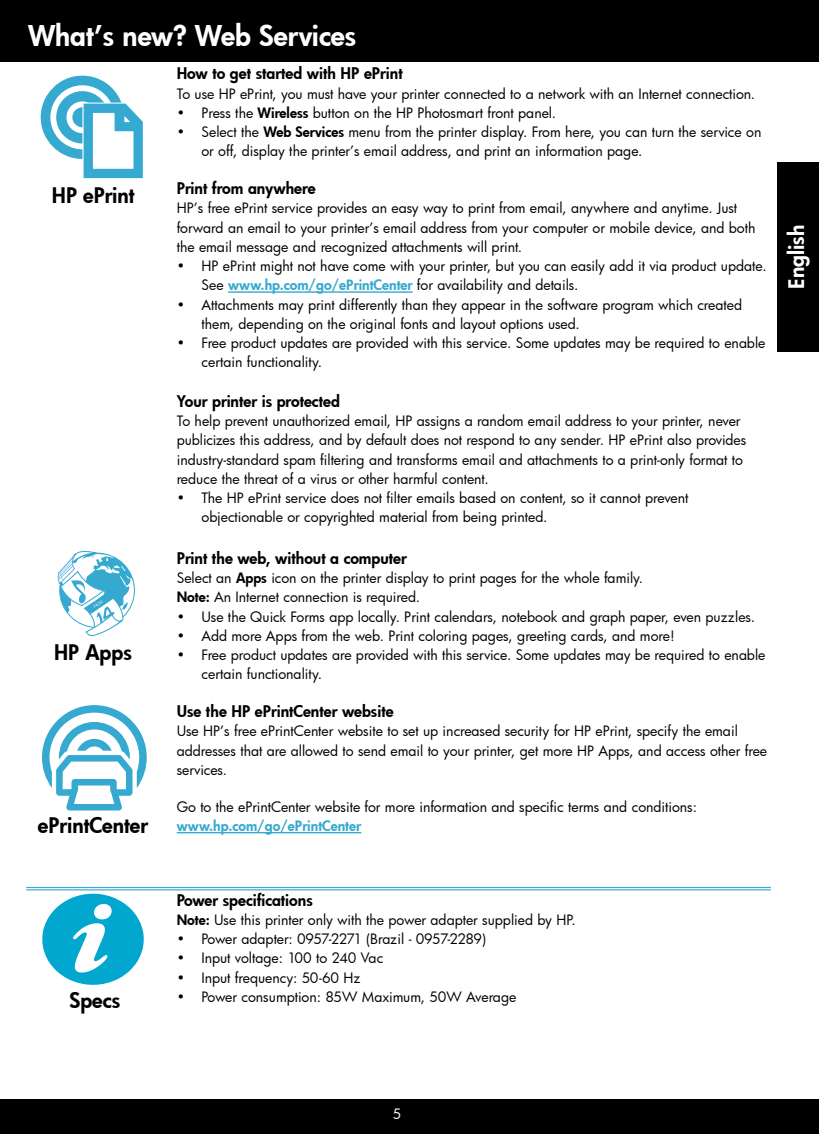
<style>
.page{position:relative;width:819px;height:1134px;background:#fff}
.page>*{position:absolute;margin:0;border:0;box-sizing:border-box;transform-origin:0 0}
.t1{font:28px "Futura Hv";color:#fff}
.t2{font:21px "Futura Hv";color:#000}
.t3{font:21px "Futura Hv";color:#fff}
.t4{font:15.75px "Futura Hv";color:#000}
.t5{font:14px/19.2px "Futura Bk";color:#000}
.t6{font:14px "Futura Bk";letter-spacing:-.025em;color:#000}
.t7{font:14px "Futura Hv";color:#36a9d0}
.t8{font:14px "Futura Bk";color:#fff}
.s1{font-family:"Futura Hv"}
.s2{font-family:"Futura Hv";color:#36a9d0}
</style>
<div class="page">
<div style="left:0;top:0;width:819px;height:62px;background:#000"></div>
<div style="left:0;top:1099px;width:819px;height:35px;background:#000"></div>
<hr style="left:26px;top:887px;width:745px;height:1px;background:#36a9d0">
<hr style="left:26px;top:889px;width:745px;height:1px;background:#36a9d0">
<hr style="left:228px;top:291px;width:185px;height:2px;background:#36a9d0">
<hr style="left:177px;top:832px;width:184px;height:1px;background:#36a9d0">
<svg style="left:42px;top:705px;width:105px;height:106px"></svg>
<svg style="left:42px;top:894px;width:102px;height:91px"></svg>
<svg style="left:41px;top:76px;width:102px;height:102px"></svg>
<div style="left:777px;top:162px;width:42px;height:190px;background:#000"></div>
<svg style="left:57px;top:551px;width:78px;height:85px"></svg>
<h1 class="t1" style="left:28px;top:17px;width:330px">What’s new? Web Services</h1>
<h2 class="t2" style="left:52px;top:181px;width:84px">HP ePrint</h2>
<h2 class="t2" style="left:54px;top:638px;width:79px">HP Apps</h2>
<h2 class="t2" style="left:38px;top:811px;width:112px">ePrintCenter</h2>
<p class="t4" style="left:177px;top:63px;width:228px">How to get started with HP ePrint</p>
<p class="t5" style="left:177px;top:84px;width:580px">To use HP ePrint, you must have your printer connected to a network with an Internet connection.</p>
<p class="t5" style="left:177px;top:103px;width:381px">• Press the <span class="s1">Wireless</span> button on the HP Photosmart front panel.</p>
<p class="t5" style="left:202px;top:122px;width:561px;text-indent:-25px">• Select the <span class="s1">Web Services</span> menu from the printer display. From here, you can turn the service on or off, display the printer’s email address, and print an information page.</p>
<p class="t4" style="left:177px;top:178px;width:140px">Print from anywhere</p>
<p class="t5" style="left:177px;top:198px;width:580px">HP’s free ePrint service provides an easy way to print from email, anywhere and anytime. Just forward an email to your printer’s email address from your computer or mobile device, and both the email message and recognized attachments will print.</p>
<p class="t5" style="left:202px;top:256px;width:567px;text-indent:-25px">• HP ePrint might not have come with your printer, but you can easily add it via product update.<br>See <span class="s2">www.hp.com/go/ePrintCenter</span> for availability and details.</p>
<p class="t5" style="left:202px;top:294px;width:542px;text-indent:-25px">• Attachments may print differently than they appear in the software program which created them, depending on the original fonts and layout options used.</p>
<p class="t5" style="left:202px;top:333px;width:566px;text-indent:-25px">• Free product updates are provided with this service. Some updates may be required to enable certain functionality.</p>
<p class="t4" style="left:177px;top:390px;width:165px">Your printer is protected</p>
<p class="t5" style="left:177px;top:411px;width:571px">To help prevent unauthorized email, HP assigns a random email address to your printer, never publicizes this address, and by default does not respond to any sender. HP ePrint also provides industry-standard spam filtering and transforms email and attachments to a print-only format to reduce the threat of a virus or other harmful content.</p>
<p class="t5" style="left:202px;top:488px;width:488px;text-indent:-25px">• The HP ePrint service does not filter emails based on content, so it cannot prevent objectionable or copyrighted material from being printed.</p>
<p class="t4" style="left:177px;top:547px;width:232px">Print the web, without a computer</p>
<p class="t5" style="left:177px;top:568px;width:468px">Select an <span class="s1">Apps</span> icon on the printer display to print pages for the whole family.<br><span class="s1">Note:</span> An Internet connection is required.</p>
<p class="t5" style="left:177px;top:606px;width:580px">• Use the Quick Forms app locally. Print calendars, notebook and graph paper, even puzzles.</p>
<p class="t5" style="left:177px;top:626px;width:500px">• Add more Apps from the web. Print coloring pages, greeting cards, and more!</p>
<p class="t5" style="left:202px;top:645px;width:566px;text-indent:-25px">• Free product updates are provided with this service. Some updates may be required to enable certain functionality.</p>
<p class="t4" style="left:177px;top:701px;width:218px">Use the HP ePrintCenter website</p>
<p class="t5" style="left:177px;top:721px;width:592px">Use HP’s free ePrintCenter website to set up increased security for HP ePrint, specify the email addresses that are allowed to send email to your printer, get more HP Apps, and access other free services.</p>
<p class="t5" style="left:177px;top:797px;width:522px">Go to the ePrintCenter website for more information and specific terms and conditions:</p>
<p class="t7" style="left:177px;top:816px;width:186px">www.hp.com/go/ePrintCenter</p>
<h2 class="t3" style="left:782px;top:289px;width:65px;rotate:-90deg">English</h2>
<h2 class="t2" style="left:69px;top:986px;width:53px">Specs</h2>
<p class="t4" style="left:177px;top:889px;width:138px">Power specifications</p>
<p class="t5" style="left:177px;top:910px;width:401px"><span class="s1">Note:</span> Use this printer only with the power adapter supplied by HP.</p>
<p class="t6" style="left:177px;top:930px;width:311px">• Power adapter: 0957-2271 (Brazil - 0957-2289)</p>
<p class="t5" style="left:177px;top:948px;width:208px">• Input voltage: 100 to 240 Vac</p>
<p class="t5" style="left:177px;top:968px;width:185px">• Input frequency: 50-60 Hz</p>
<p class="t5" style="left:177px;top:987px;width:341px">• Power consumption: 85W Maximum, 50W Average</p>
<p class="t8" style="left:393px;top:1105px;width:10px">5</p>
</div>
